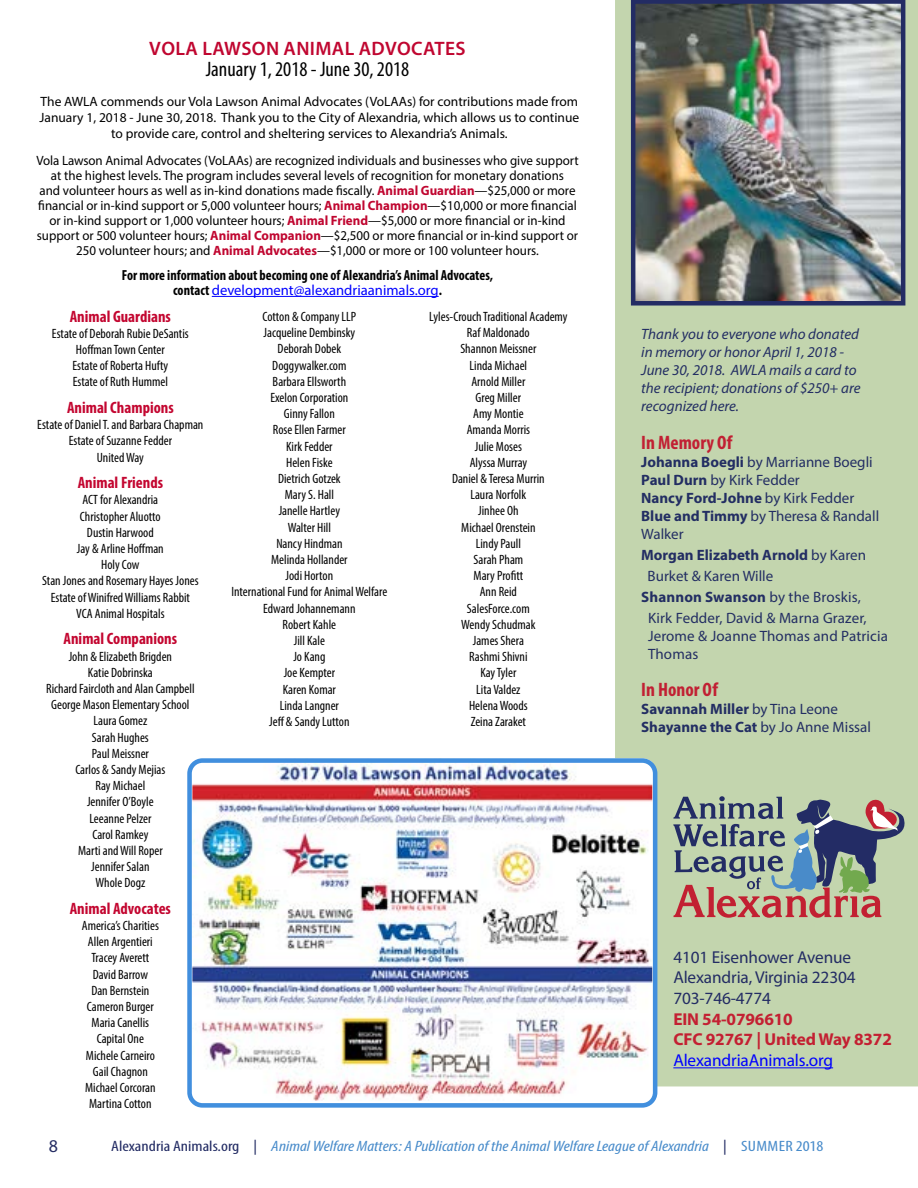
<style>
.page{position:relative;width:918px;height:1188px;background:#fff}
.page>*{position:absolute;margin:0;border:0;box-sizing:border-box;transform-origin:0 0}
.t1{font:condensed 21px "Myriad Pro";color:#000}
.t2{font:600 19.5px "Myriad Pro";letter-spacing:.02em;color:#c00630}
.t3{font:700 condensed 19.5px "Myriad Pro";color:#c12033}
.t4{font:18px "Myriad Pro";color:#252d63}
.t5{font:17.25px/20.7px "Myriad Pro";letter-spacing:-.01em;color:#232c64}
.t6{font:700 17.25px/20.7px "Myriad Pro";letter-spacing:-.01em;color:#c32032}
.t7{font:17.25px "Myriad Pro";letter-spacing:-.01em;color:#00f}
.t8{font:700 condensed 16.5px "Myriad Pro";color:#c30630}
.t9{font:15px/18px "Myriad Pro";letter-spacing:.005em;color:#232e63}
.t10{font:italic 15px/18px "Myriad Pro";color:#232e63}
.t11{font:700 15px/18px "Myriad Pro";color:#232e63}
.t12{font:italic condensed 15px "Myriad Pro";color:#488bca;scale:1.2 1}
.t13{font:700 condensed 14.7px/15px "Myriad Pro";color:#000;text-align:center;scale:.96 1}
.t14{font:condensed 13.5px/16.2px "Myriad Pro";color:#000;text-align:center}
.t15{font:13.5px/15px "Myriad Pro";color:#000;text-align:center;scale:.96 1}
.t16{font:13.5px/16.2px "Myriad Pro";color:#000;text-align:center}
.s1{font-weight:700;color:#c00630}
.s2{font-weight:400;font-stretch:normal;color:#00f}
.s3{font-weight:700}
.s4{font-weight:400}
.s5{font-style:normal;color:#232c64}
.s6{font-style:normal}
</style>
<div class="page">
<div style="left:615px;top:0;width:303px;height:1086px;background:#c3d5ae"></div>
<img style="left:193px;top:758px;width:459px;height:343px">
<div style="left:187px;top:758px;width:470px;height:350px;border:5px solid #418fde;border-radius:13px"></div>
<hr style="left:212px;top:296px;width:227px;height:1px;background:#00f">
<img style="left:636px;top:5px;width:264px;height:296px">
<div style="left:631px;top:0;width:274px;height:306px;border:4px solid #232c64"></div>
<svg style="left:673px;top:796px;width:232px;height:122px;background:#999a91"></svg>
<hr style="left:673px;top:1067px;width:160px;height:1px;background:#00f">
<h2 class="t2" style="left:149px;top:36px;width:318px">VOLA LAWSON ANIMAL ADVOCATES</h2>
<h1 class="t1" style="left:206px;top:56px;width:205px">January 1, 2018 - June 30, 2018</h1>
<p class="t16" style="left:40px;top:93px;width:541px">The AWLA commends our Vola Lawson Animal Advocates (VoLAAs) for contributions made from<br>January 1, 2018 - June 30, 2018. Thank you to the City of Alexandria, which allows us to continue to provide care, control and sheltering services to Alexandria’s Animals.</p>
<p class="t15" style="left:36px;top:152px;width:566px">Vola Lawson Animal Advocates (VoLAAs) are recognized individuals and businesses who give support at the highest levels. The program includes several levels of recognition for monetary donations<br>and volunteer hours as well as in-kind donations made fiscally. <span class="s1">Animal Guardian</span>—$25,000 or more financial or in-kind support or 5,000 volunteer hours; <span class="s1">Animal Champion</span>—$10,000 or more financial or in-kind support or 1,000 volunteer hours; <span class="s1">Animal Friend</span>—$5,000 or more financial or in-kind support or 500 volunteer hours; <span class="s1">Animal Companion</span>—$2,500 or more financial or in-kind support or 250 volunteer hours; and <span class="s1">Animal Advocates</span>—$1,000 or more or 100 volunteer hours.</p>
<p class="t13" style="left:122px;top:267px;width:388px">For more information about becoming one of Alexandria’s Animal Advocates, contact <span class="s2">development@alexandriaanimals.org</span>.</p>
<p class="t8" style="left:70px;top:306px;width:103px">Animal Guardians</p>
<p class="t14" style="left:52px;top:325px;width:138px">Estate of Deborah Rubie DeSantis<br>Hoffman Town Center<br>Estate of Roberta Hufty<br>Estate of Ruth Hummel</p>
<p class="t8" style="left:67px;top:397px;width:108px">Animal Champions</p>
<p class="t14" style="left:37px;top:416px;width:168px">Estate of Daniel T. and Barbara Chapman<br>Estate of Suzanne Fedder<br>United Way</p>
<p class="t8" style="left:78px;top:472px;width:87px">Animal Friends</p>
<p class="t14" style="left:42px;top:492px;width:158px">ACT for Alexandria<br>Christopher Aluotto<br>Dustin Harwood<br>Jay &amp; Arline Hoffman<br>Holy Cow<br>Stan Jones and Rosemary Hayes Jones<br>Estate of Winifred Williams Rabbit<br>VCA Animal Hospitals</p>
<p class="t8" style="left:64px;top:629px;width:115px">Animal Companions</p>
<p class="t14" style="left:46px;top:648px;width:150px">John &amp; Elizabeth Brigden<br>Katie Dobrinska<br>Richard Faircloth and Alan Campbell<br>George Mason Elementary School<br>Laura Gomez<br>Sarah Hughes<br>Paul Meissner<br>Carlos &amp; Sandy Mejias<br>Ray Michael<br>Jennifer O’Boyle<br>Leeanne Pelzer<br>Carol Ramkey<br>Marti and Will Roper<br>Jennifer Salan<br>Whole Dogz</p>
<p class="t8" style="left:70px;top:898px;width:103px">Animal Advocates</p>
<p class="t14" style="left:82px;top:917px;width:79px">America’s Charities<br>Allen Argentieri<br>Tracey Averett<br>David Barrow<br>Dan Bernstein<br>Cameron Burger<br>Maria Canellis<br>Capital One<br>Michele Carneiro<br>Gail Chagnon<br>Michael Corcoran<br>Martina Cotton</p>
<p class="t14" style="left:232px;top:308px;width:157px">Cotton &amp; Company LLP<br>Jacqueline Dembinsky<br>Deborah Dobek<br>Doggywalker.com<br>Barbara Ellsworth<br>Exelon Corporation<br>Ginny Fallon<br>Rose Ellen Farmer<br>Kirk Fedder<br>Helen Fiske<br>Dietrich Gotzek<br>Mary S. Hall<br>Janelle Hartley<br>Walter Hill<br>Nancy Hindman<br>Melinda Hollander<br>Jodi Horton<br>International Fund for Animal Welfare<br>Edward Johannemann<br>Robert Kahle<br>Jill Kale<br>Jo Kang<br>Joe Kempter<br>Karen Komar<br>Linda Langner<br>Jeff &amp; Sandy Lutton</p>
<p class="t14" style="left:429px;top:308px;width:140px">Lyles-Crouch Traditional Academy<br>Raf Maldonado<br>Shannon Meissner<br>Linda Michael<br>Arnold Miller<br>Greg Miller<br>Amy Montie<br>Amanda Morris<br>Julie Moses<br>Alyssa Murray<br>Daniel &amp; Teresa Murrin<br>Laura Norfolk<br>Jinhee Oh<br>Michael Orenstein<br>Lindy Paull<br>Sarah Pham<br>Mary Profitt<br>Ann Reid<br>SalesForce.com<br>Wendy Schudmak<br>James Shera<br>Rashmi Shivni<br>Kay Tyler<br>Lita Valdez<br>Helena Woods<br>Zeina Zaraket</p>
<p class="t10" style="left:641px;top:324px;width:221px">Thank you to everyone who donated in memory or honor April 1, 2018 -<br>June 30, 2018. AWLA mails a card to the recipient; donations of $250+ are recognized here.</p>
<h2 class="t3" style="left:641px;top:431px;width:93px">In Memory Of</h2>
<p class="t9" style="left:641px;top:453px;width:240px"><span class="s3">Johanna Boegli</span> by Marrianne Boegli<br><span class="s3">Paul Durn</span> by Kirk Fedder<br><span class="s3">Nancy Ford-Johne</span> by Kirk Fedder<br><span class="s3">Blue and Timmy</span> by Theresa &amp; Randall<br>Walker</p>
<p class="t11" style="left:641px;top:546px;width:226px">Morgan Elizabeth Arnold <span class="s4">by Karen</span></p>
<p class="t9" style="left:648px;top:567px;width:127px">Burket &amp; Karen Wille</p>
<p class="t11" style="left:641px;top:588px;width:221px">Shannon Swanson <span class="s4">by the Broskis,</span></p>
<p class="t9" style="left:648px;top:609px;width:220px">Kirk Fedder, David &amp; Marna Grazer,</p>
<p class="t9" style="left:648px;top:627px;width:241px">Jerome &amp; Joanne Thomas and Patricia<br>Thomas</p>
<h2 class="t3" style="left:641px;top:678px;width:78px">In Honor Of</h2>
<p class="t11" style="left:641px;top:700px;width:231px">Savannah Miller <span class="s4">by Tina Leone<br></span>Shayanne the Cat <span class="s4">by Jo Anne Missal</span></p>
<p class="t5" style="left:673px;top:946px;width:184px">4101 Eisenhower Avenue<br>Alexandria, Virginia 22304<br>703-746-4774</p>
<p class="t6" style="left:673px;top:1008px;width:220px">EIN 54-0796610<br>CFC 92767 | United Way 8372</p>
<p class="t7" style="left:673px;top:1050px;width:161px">AlexandriaAnimals.org</p>
<h3 class="t4" style="left:49px;top:1135px;width:11px">8</h3>
<p class="t12" style="left:111px;top:1137px;width:595px"><span class="s5">Alexandria Animals.org |</span> Animal Welfare Matters: A Publication of the Animal Welfare League of Alexandria <span class="s5">|</span> <span class="s6">SUMMER 2018</span></p>
</div>
